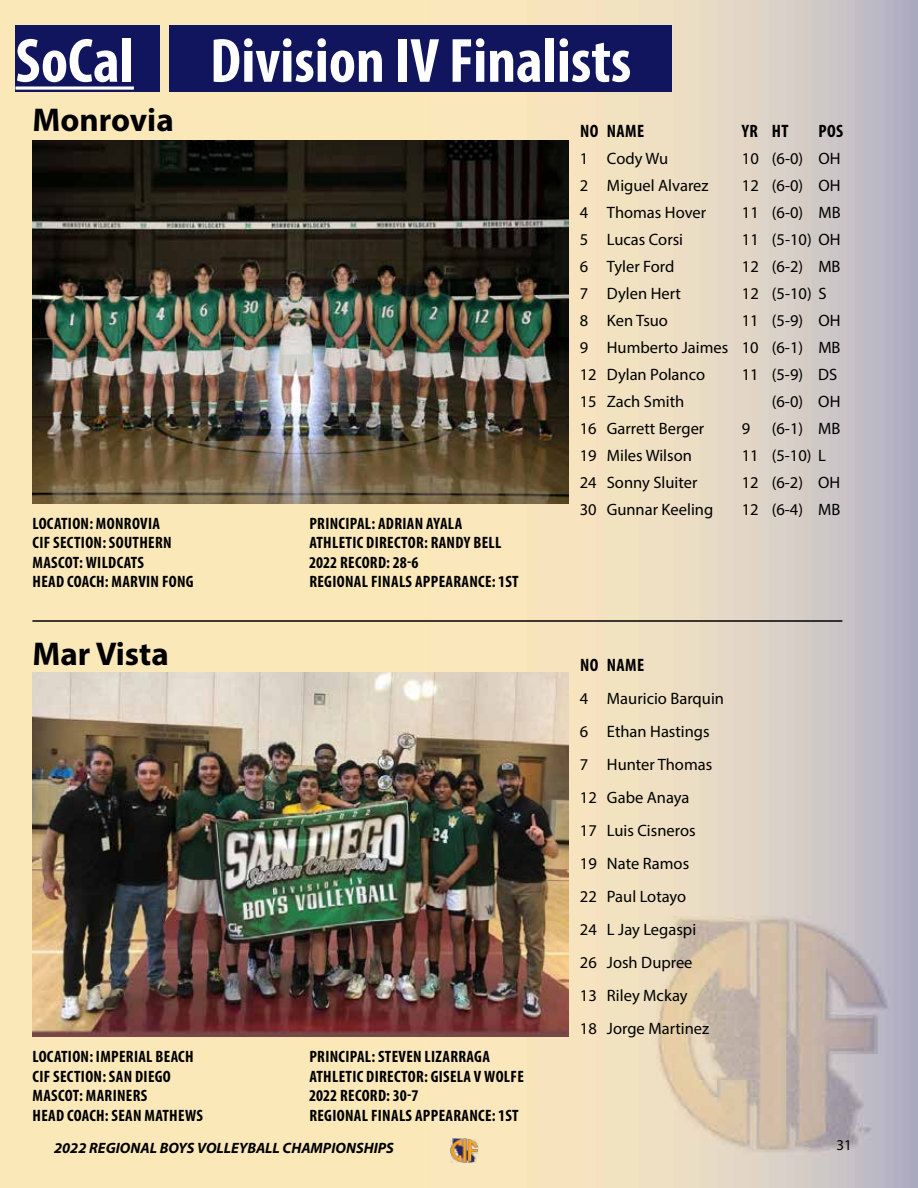
<style>
.page{position:relative;width:918px;height:1188px;background:#fff}
.page>*{position:absolute;margin:0;border:0;box-sizing:border-box;transform-origin:0 0}
.t1{font:700 condensed 63px "Myriad Pro";color:#fff}
.t2{font:700 33px "Myriad Pro";color:#000}
.t3{font:700 condensed 18px "Myriad Pro";letter-spacing:.02em;color:#000}
.t4{font:16.5px/33px "Myriad Pro";color:#000;text-align:justify}
.t5{font:700 condensed 16.5px/19.5px "Myriad Pro";letter-spacing:.02em;color:#000}
.t6{font:italic 700 15px "Myriad Pro";color:#000}
.t7{font:15px "Myriad Pro";color:#000}
</style>
<div class="page">
<img style="left:0;top:0;width:918px;height:1188px">
<img style="left:451px;top:1138px;width:28px;height:25px">
<div style="left:15px;top:25px;width:145px;height:67px;background:#11155e"></div>
<svg style="left:15px;top:86px;width:119px;height:4px"></svg>
<img style="left:32px;top:140px;width:536px;height:363px">
<hr style="left:32px;top:620px;width:810px;height:2px;background:#000">
<img style="left:32px;top:672px;width:536px;height:365px">
<div style="left:169px;top:25px;width:503px;height:67px;background:#11155e"></div>
<h1 class="t1" style="left:15px;top:21px;width:120px">SoCal</h1>
<h2 class="t2" style="left:32px;top:99px;width:143px">Monrovia</h2>
<h1 class="t1" style="left:210px;top:21px;width:423px">Division IV Finalists</h1>
<p class="t3" style="left:580px;top:120px;width:65px">NO NAME</p>
<p class="t3" style="left:742px;top:120px;width:48px">YR HT</p>
<p class="t3" style="left:818px;top:120px;width:26px">POS</p>
<p class="t4" style="left:580px;top:142px;width:90px">1 Cody Wu</p>
<p class="t4" style="left:742px;top:142px;width:100px">10 (6-0) OH</p>
<p class="t4" style="left:580px;top:169px;width:130px">2 Miguel Alvarez</p>
<p class="t4" style="left:742px;top:169px;width:100px">12 (6-0) OH</p>
<p class="t4" style="left:580px;top:196px;width:128px">4 Thomas Hover</p>
<p class="t4" style="left:742px;top:196px;width:100px">11 (6-0) MB</p>
<p class="t4" style="left:580px;top:223px;width:105px">5 Lucas Corsi</p>
<p class="t4" style="left:742px;top:223px;width:100px">11 (5-10) OH</p>
<p class="t4" style="left:580px;top:250px;width:96px">6 Tyler Ford</p>
<p class="t4" style="left:742px;top:250px;width:100px">12 (6-2) MB</p>
<p class="t4" style="left:580px;top:277px;width:103px">7 Dylen Hert</p>
<p class="t4" style="left:742px;top:277px;width:86px">12 (5-10) S</p>
<p class="t4" style="left:580px;top:304px;width:90px">8 Ken Tsuo</p>
<p class="t4" style="left:580px;top:307px;width:262px;line-height:27px;text-indent:162px">11 (5-9) OH 9 Humberto Jaimes 10 (6-1) MB 12 Dylan Polanco</p>
<p class="t4" style="left:742px;top:358px;width:97px">11 (5-9) DS</p>
<p class="t5" style="left:33px;top:513px;width:163px">LOCATION: MONROVIA<br>CIF SECTION: SOUTHERN<br>MASCOT: WILDCATS<br>HEAD COACH: MARVIN FONG</p>
<p class="t5" style="left:309px;top:513px;width:211px">PRINCIPAL: ADRIAN AYALA<br>ATHLETIC DIRECTOR: RANDY BELL<br>2022 RECORD: 28-6<br>REGIONAL FINALS APPEARANCE: 1ST</p>
<h2 class="t2" style="left:32px;top:632px;width:138px">Mar Vista</h2>
<p class="t5" style="left:33px;top:1047px;width:172px">LOCATION: IMPERIAL BEACH<br>CIF SECTION: SAN DIEGO<br>MASCOT: MARINERS<br>HEAD COACH: SEAN MATHEWS</p>
<p class="t5" style="left:309px;top:1047px;width:216px">PRINCIPAL: STEVEN LIZARRAGA<br>ATHLETIC DIRECTOR: GISELA V WOLFE<br>2022 RECORD: 30-7<br>REGIONAL FINALS APPEARANCE: 1ST</p>
<p class="t4" style="left:580px;top:385px;width:106px">15 Zach Smith</p>
<p class="t4" style="left:772px;top:385px;width:70px">(6-0) OH</p>
<p class="t4" style="left:580px;top:412px;width:126px">16 Garrett Berger</p>
<p class="t4" style="left:742px;top:412px;width:10px">9</p>
<p class="t4" style="left:772px;top:412px;width:70px">(6-1) MB</p>
<p class="t4" style="left:580px;top:439px;width:114px">19 Miles Wilson</p>
<p class="t4" style="left:742px;top:439px;width:86px">11 (5-10) L</p>
<p class="t4" style="left:580px;top:466px;width:119px">24 Sonny Sluiter</p>
<p class="t4" style="left:742px;top:466px;width:100px">12 (6-2) OH</p>
<p class="t4" style="left:580px;top:493px;width:135px">30 Gunnar Keeling</p>
<p class="t4" style="left:742px;top:493px;width:100px">12 (6-4) MB</p>
<p class="t3" style="left:580px;top:653px;width:65px">NO NAME</p>
<p class="t4" style="left:580px;top:681px;width:146px;text-align:left">4 Mauricio Barquin<br>6 Ethan Hastings<br>7 Hunter Thomas<br>12 Gabe Anaya<br>17 Luis Cisneros<br>19 Nate Ramos<br>22 Paul Lotayo<br>24 L Jay Legaspi<br>26 Josh Dupree<br>13 Riley Mckay<br>18 Jorge Martinez</p>
<p class="t6" style="left:54px;top:1138px;width:341px">2022 REGIONAL BOYS VOLLEYBALL CHAMPIONSHIPS</p>
<p class="t7" style="left:836px;top:1135px;width:17px">31</p>
</div>
